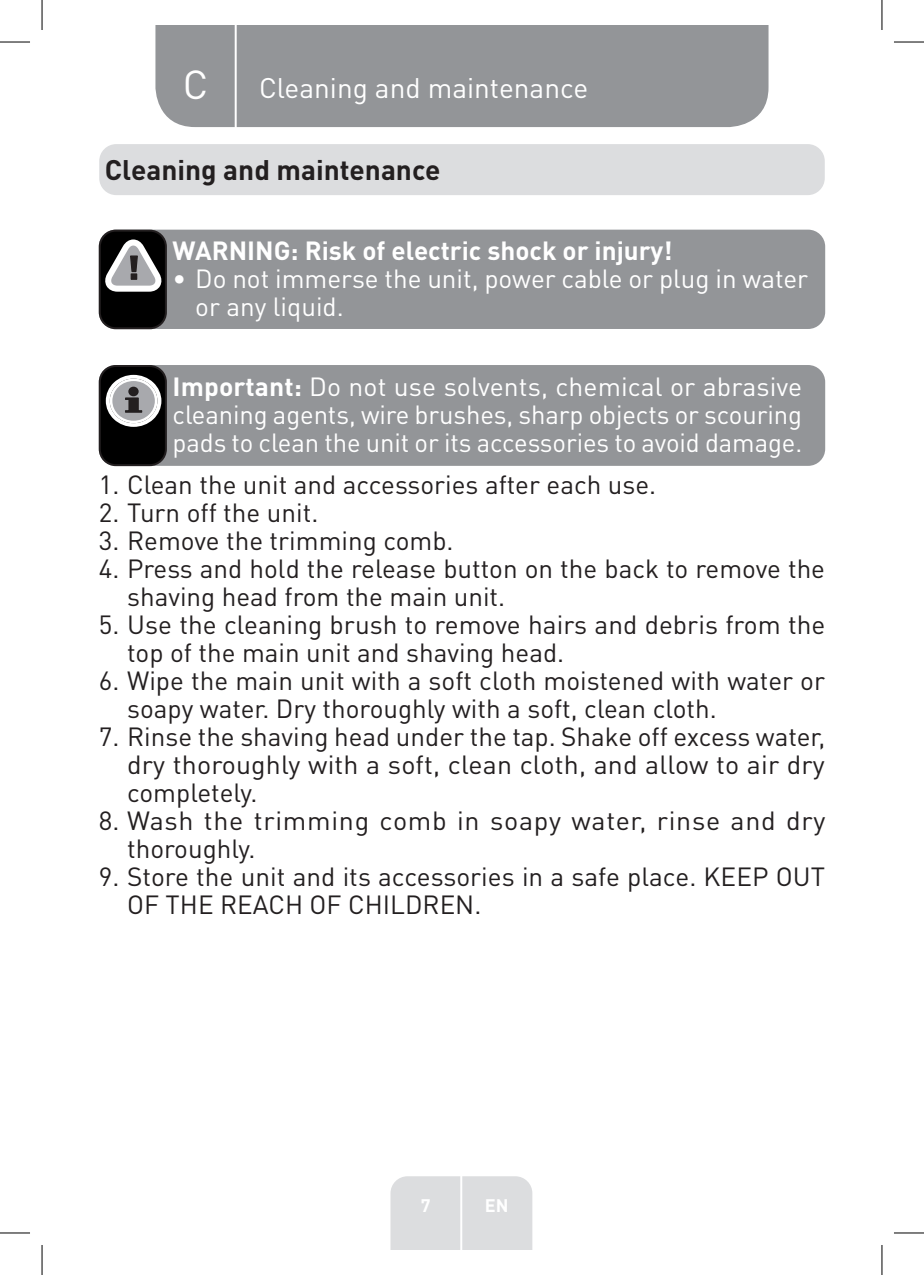
<style>
.page{position:relative;width:924px;height:1275px;background:#fff}
.page>*{position:absolute;margin:0;border:0;box-sizing:border-box;transform-origin:0 0}
.t1{font:40px "DIN Pro";color:#fff}
.t2{font:28px "DIN Pro";color:#fff}
.t3{font:700 28px "DIN Pro";color:#231f20}
.t4{font:26px/28px "DIN Pro";color:#231f20}
.t5{font:26px/28px "DIN Pro";letter-spacing:-.005em;color:#fff}
.t6{font:26px/28px "DIN Pro";letter-spacing:.025em;color:#231f20}
.t7{font:700 26px "DIN Pro";color:#fff}
.t8{font:700 18px "DIN Pro";color:#fff}
.s1{font-weight:700}
</style>
<div class="page">
<div style="left:155px;top:25px;width:613px;height:102px;background:#939598"></div>
<div style="left:390px;top:1176px;width:142px;height:74px;background:#dcdddf"></div>
<hr style="left:460px;top:1153px;width:2px;height:97px;background:#fff">
<hr style="left:234px;top:25px;width:2px;height:105px;background:#fff">
<div style="left:99px;top:144px;width:725px;height:51px;background:#dcdddf;border-radius:17px"></div>
<div style="left:99px;top:230px;width:725px;height:99px;background:#939598;border-radius:17px"></div>
<div style="left:100px;top:231px;width:66px;height:97px;background:#000;border-radius:16px"></div>
<div style="left:99px;top:230px;width:68px;height:99px;border:2px solid #231f20;border-radius:16px"></div>
<svg style="left:105px;top:239px;width:57px;height:53px"></svg>
<div style="left:99px;top:365px;width:725px;height:101px;background:#939598;border-radius:17px"></div>
<div style="left:100px;top:366px;width:66px;height:99px;background:#000;border-radius:16px"></div>
<div style="left:99px;top:365px;width:68px;height:101px;border:2px solid #231f20;border-radius:16px"></div>
<svg style="left:106px;top:375px;width:55px;height:52px"></svg>
<div style="left:128px;top:387px;width:11px;height:9px;background:#231f20;border-radius:50%"></div>
<hr style="left:0;top:42px;width:30px;height:1px;background:#000">
<hr style="left:893px;top:42px;width:30px;height:1px;background:#000">
<hr style="left:0;top:1232px;width:30px;height:1px;background:#000">
<hr style="left:893px;top:1232px;width:30px;height:1px;background:#000">
<hr style="left:42px;top:0;width:1px;height:30px;background:#000">
<hr style="left:42px;top:1245px;width:1px;height:30px;background:#000">
<hr style="left:881px;top:0;width:1px;height:30px;background:#000">
<hr style="left:881px;top:1245px;width:1px;height:30px;background:#000">
<h1 class="t1" style="left:183px;top:57px;width:27px">C</h1>
<p class="t2" style="left:259px;top:69px;width:330px">Cleaning and maintenance</p>
<p class="t3" style="left:105px;top:147px;width:337px">Cleaning and maintenance</p>
<p class="t7" style="left:172px;top:228px;width:501px">WARNING: Risk of electric shock or injury!</p>
<p class="t5" style="left:195px;top:263px;width:614px;text-indent:-23px">• Do not immerse the unit, power cable or plug in water or any liquid.</p>
<p class="t5" style="left:172px;top:372px;width:631px;text-align:justify"><span class="s1">Important:</span> Do not use solvents, chemical or abrasive cleaning agents, wire brushes, sharp objects or scouring pads to clean the unit or its accessories to avoid damage.</p>
<p class="t4" style="left:99px;top:470px;width:558px">1. Clean the unit and accessories after each use.</p>
<p class="t4" style="left:99px;top:498px;width:221px">2. Turn off the unit.</p>
<p class="t4" style="left:99px;top:526px;width:356px">3. Remove the trimming comb.</p>
<p class="t4" style="left:127px;top:554px;width:699px;text-indent:-28px">4. Press and hold the release button on the back to remove the shaving head from the main unit.</p>
<p class="t4" style="left:127px;top:610px;width:699px;text-indent:-28px">5. Use the cleaning brush to remove hairs and debris from the top of the main unit and shaving head.</p>
<p class="t4" style="left:127px;top:666px;width:699px;text-indent:-28px">6. Wipe the main unit with a soft cloth moistened with water or soapy water. Dry thoroughly with a soft, clean cloth.</p>
<p class="t4" style="left:127px;top:722px;width:699px;text-align:justify;text-indent:-28px">7. Rinse the shaving head under the tap. Shake off excess water, dry thoroughly with a soft, clean cloth, and allow to air dry completely.</p>
<p class="t6" style="left:127px;top:806px;width:699px;text-indent:-28px">8. Wash the trimming comb in soapy water, rinse and dry thoroughly.</p>
<p class="t4" style="left:127px;top:862px;width:699px;text-indent:-28px">9. Store the unit and its accessories in a safe place. KEEP OUT<br>OF THE REACH OF CHILDREN.</p>
<p class="t8" style="left:420px;top:1190px;width:11px">7</p>
<p class="t8" style="left:484px;top:1190px;width:25px">EN</p>
</div>
